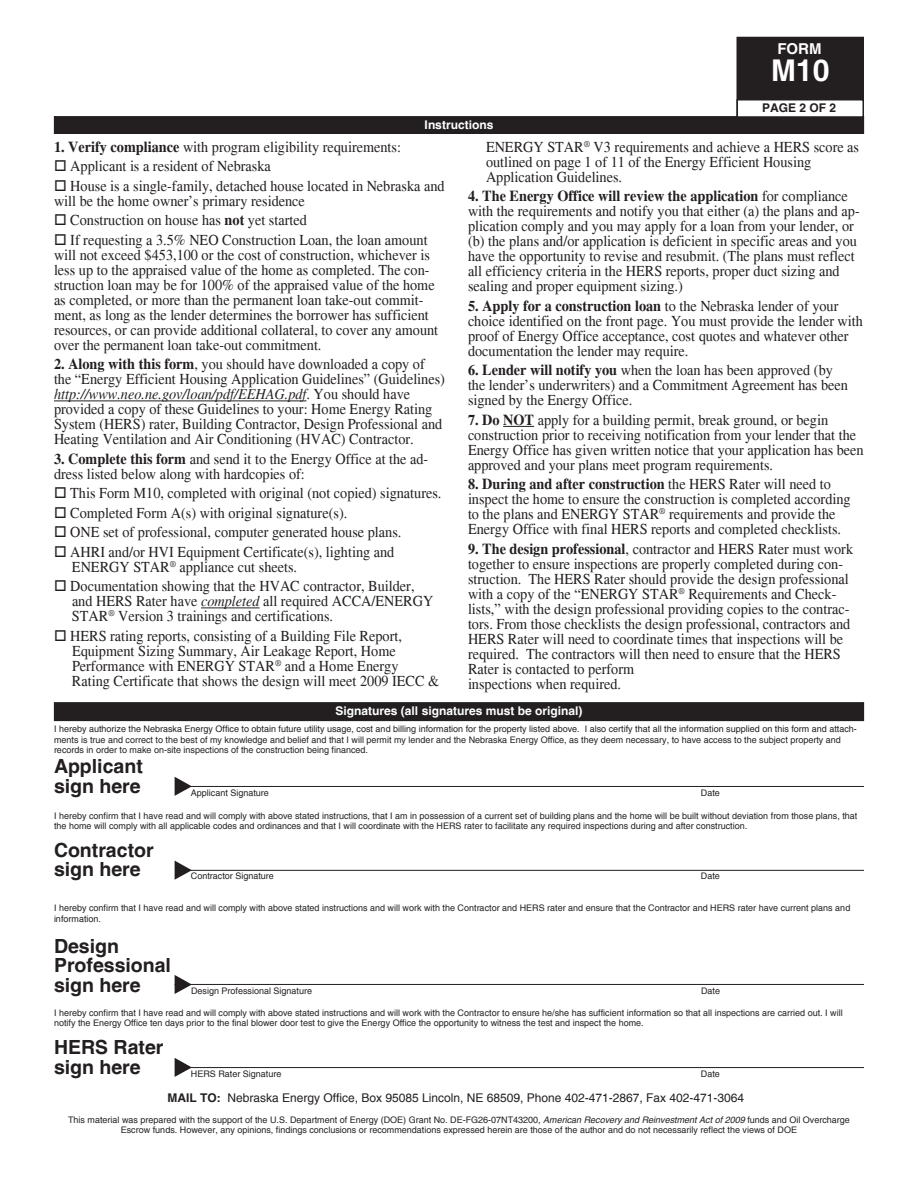
<style>
.page{position:relative;width:918px;height:1188px;background:#fff}
.page>*{position:absolute;margin:0;border:0;box-sizing:border-box;transform-origin:0 0}
.t1{font:700 30px "Helvetica";color:#fff}
.t2{font:700 19.5px/19.5px "Helvetica";color:#231f20}
.t3{font:15px/15px "Times";color:#231f20;scale:.95 1}
.t4{font:700 15px "Helvetica";color:#fff}
.t5{font:12px "Helvetica";color:#231f20}
.t6{font:700 12px "Helvetica";color:#fff}
.t7{font:700 12px "Helvetica";color:#231f20}
.t8{font:9px/10.5px "Helvetica";color:#231f20}
.s1{font-weight:700}
.s2{font-style:italic}
</style>
<div class="page">
<div style="left:54px;top:117px;width:810px;height:16px;background:#231f20"></div>
<div style="left:54px;top:116px;width:810px;height:18px;border:1px solid #231f20"></div>
<hr style="left:54px;top:401px;width:253px;height:1px;background:#231f20">
<hr style="left:201px;top:608px;width:59px;height:1px;background:#231f20">
<div style="left:54px;top:703px;width:810px;height:18px;background:#231f20"></div>
<div style="left:54px;top:702px;width:810px;height:19px;border:1px solid #231f20"></div>
<hr style="left:180px;top:786px;width:684px;height:1px;background:#231f20">
<svg style="left:175px;top:777px;width:17px;height:19px"></svg>
<hr style="left:180px;top:870px;width:684px;height:1px;background:#231f20">
<svg style="left:175px;top:861px;width:17px;height:19px"></svg>
<hr style="left:175px;top:984px;width:689px;height:1px;background:#231f20">
<svg style="left:175px;top:975px;width:16px;height:19px"></svg>
<hr style="left:180px;top:1067px;width:684px;height:1px;background:#231f20">
<svg style="left:175px;top:1058px;width:17px;height:19px"></svg>
<div style="left:737px;top:38px;width:126px;height:78px;background:#231f20"></div>
<div style="left:736px;top:37px;width:128px;height:80px;border:2px solid #231f20"></div>
<div style="left:737px;top:100px;width:126px;height:17px;background:#fff"></div>
<div style="left:736px;top:99px;width:128px;height:19px;border:2px solid #231f20"></div>
<hr style="left:503px;top:426px;width:31px;height:1px;background:#231f20">
<p class="t6" style="left:425px;top:118px;width:70px">Instructions</p>
<p class="t4" style="left:777px;top:39px;width:46px">FORM</p>
<h1 class="t1" style="left:771px;top:52px;width:60px">M10</h1>
<p class="t7" style="left:762px;top:101px;width:76px">PAGE 2 OF 2</p>
<p class="t3" style="left:54px;top:139px;width:367px"><span class="s1">1. Verify compliance</span> with program eligibility requirements:</p>
<p class="t3" style="left:54px;top:159px;width:230px">□ Applicant is a resident of Nebraska</p>
<p class="t3" style="left:54px;top:178px;width:413px">□ House is a single-family, detached house located in Nebraska and will be the home owner’s primary residence</p>
<p class="t3" style="left:54px;top:213px;width:268px">□ Construction on house has <span class="s1">not</span> yet started</p>
<p class="t3" style="left:54px;top:232px;width:406px">□ If requesting a 3.5% NEO Construction Loan, the loan amount will not exceed $453,100 or the cost of construction, whichever is less up to the appraised value of the home as completed. The con&shy;struction loan may be for 100% of the appraised value of the home as completed, or more than the permanent loan take-out commit&shy;ment, as long as the lender determines the borrower has sufficient resources, or can provide additional collateral, to cover any amount over the permanent loan take-out commitment.</p>
<p class="t3" style="left:54px;top:357px;width:413px"><span class="s1">2. Along with this form</span>, you should have downloaded a copy of the “Energy Efficient Housing Application Guidelines” (Guidelines) <span class="s2">http://www.neo.ne.gov/loan/pdf/EEHAG.pdf</span>. You should have provided a copy of these Guidelines to your: Home Energy Rating System (HERS) rater, Building Contractor, Design Professional and Heating Ventilation and Air Conditioning (HVAC) Contractor.</p>
<p class="t3" style="left:54px;top:451px;width:396px"><span class="s1">3. Complete this form</span> and send it to the Energy Office at the ad&shy;dress listed below along with hardcopies of:</p>
<p class="t3" style="left:54px;top:486px;width:409px">□ This Form M10, completed with original (not copied) signatures.</p>
<p class="t3" style="left:54px;top:505px;width:310px">□ Completed Form A(s) with original signature(s).</p>
<p class="t3" style="left:54px;top:525px;width:367px">□ ONE set of professional, computer generated house plans.</p>
<p class="t3" style="left:72px;top:544px;width:341px;text-indent:-18px">□ AHRI and/or HVI Equipment Certificate(s), lighting and<br>ENERGY STAR<sup>®</sup> appliance cut sheets.</p>
<p class="t3" style="left:72px;top:579px;width:382px;text-indent:-18px">□ Documentation showing that the HVAC contractor, Builder, and HERS Rater have <span class="s2">completed</span> all required ACCA/ENERGY<br>STAR<sup>®</sup> Version 3 trainings and certifications.</p>
<p class="t3" style="left:72px;top:628px;width:388px;text-indent:-18px">□ HERS rating reports, consisting of a Building File Report, Equipment Sizing Summary, Air Leakage Report, Home Performance with ENERGY STAR<sup>®</sup> and a Home Energy Rating Certificate that shows the design will meet 2009 IECC &amp;</p>
<p class="t6" style="left:336px;top:704px;width:248px">Signatures (all signatures must be original)</p>
<p class="t8" style="left:54px;top:724px;width:804px">I hereby authorize the Nebraska Energy Office to obtain future utility usage, cost and billing information for the property listed above. I also certify that all the information supplied on this form and attach&shy;ments is true and correct to the best of my knowledge and belief and that I will permit my lender and the Nebraska Energy Office, as they deem necessary, to have access to the subject property and records in order to make on-site inspections of the construction being financed.</p>
<h2 class="t2" style="left:54px;top:756px;width:90px">Applicant sign here</h2>
<p class="t3" style="left:486px;top:139px;width:394px">ENERGY STAR<sup>®</sup> V3 requirements and achieve a HERS score as outlined on page 1 of 11 of the Energy Efficient Housing<br>Application Guidelines.</p>
<p class="t3" style="left:468px;top:189px;width:414px"><span class="s1">4. The Energy Office will review the application</span> for compliance with the requirements and notify you that either (a) the plans and ap&shy;plication comply and you may apply for a loan from your lender, or (b) the plans and/or application is deficient in specific areas and you have the opportunity to revise and resubmit. (The plans must reflect all efficiency criteria in the HERS reports, proper duct sizing and sealing and proper equipment sizing.)</p>
<p class="t3" style="left:468px;top:298px;width:417px"><span class="s1">5. Apply for a construction loan</span> to the Nebraska lender of your choice identified on the front page. You must provide the lender with proof of Energy Office acceptance, cost quotes and whatever other documentation the lender may require.</p>
<p class="t3" style="left:468px;top:363px;width:401px"><span class="s1">6. Lender will notify you</span> when the loan has been approved (by the lender’s underwriters) and a Commitment Agreement has been signed by the Energy Office.</p>
<p class="t3" style="left:468px;top:412px;width:418px"><span class="s1">7. Do NOT</span> apply for a building permit, break ground, or begin construction prior to receiving notification from your lender that the Energy Office has given written notice that your application has been approved and your plans meet program requirements.</p>
<p class="t3" style="left:468px;top:477px;width:404px"><span class="s1">8. During and after construction</span> the HERS Rater will need to inspect the home to ensure the construction is completed according to the plans and ENERGY STAR<sup>®</sup> requirements and provide the Energy Office with final HERS reports and completed checklists.</p>
<p class="t3" style="left:468px;top:541px;width:407px"><span class="s1">9. The design professional</span>, contractor and HERS Rater must work together to ensure inspections are properly completed during con&shy;struction. The HERS Rater should provide the design professional with a copy of the “ENERGY STAR<sup>®</sup> Requirements and Check&shy;lists,” with the design professional providing copies to the contrac&shy;tors. From those checklists the design professional, contractors and HERS Rater will need to coordinate times that inspections will be required. The contractors will then need to ensure that the HERS Rater is contacted to perform<br>inspections when required.</p>
<p class="t8" style="left:191px;top:788px;width:80px">Applicant Signature</p>
<p class="t8" style="left:701px;top:788px;width:21px">Date</p>
<p class="t8" style="left:54px;top:810px;width:805px">I hereby confirm that I have read and will comply with above stated instructions, that I am in possession of a current set of building plans and the home will be built without deviation from those plans, that the home will comply with all applicable codes and ordinances and that I will coordinate with the HERS rater to facilitate any required inspections during and after construction.</p>
<h2 class="t2" style="left:54px;top:840px;width:101px">Contractor sign here</h2>
<p class="t8" style="left:191px;top:871px;width:85px">Contractor Signature</p>
<p class="t8" style="left:701px;top:871px;width:21px">Date</p>
<p class="t8" style="left:54px;top:903px;width:798px">I hereby confirm that I have read and will comply with above stated instructions and will work with the Contractor and HERS rater and ensure that the Contractor and HERS rater have current plans and information.</p>
<h2 class="t2" style="left:54px;top:936px;width:119px">Design<br>Professional sign here</h2>
<p class="t8" style="left:191px;top:986px;width:123px">Design Professional Signature</p>
<p class="t8" style="left:701px;top:986px;width:21px">Date</p>
<p class="t8" style="left:54px;top:1008px;width:790px">I hereby confirm that I have read and will comply with above stated instructions and will work with the Contractor to ensure he/she has sufficient information so that all inspections are carried out. I will notify the Energy Office ten days prior to the final blower door test to give the Energy Office the opportunity to witness the test and inspect the home.</p>
<h2 class="t2" style="left:54px;top:1037px;width:111px">HERS Rater sign here</h2>
<p class="t8" style="left:191px;top:1068px;width:92px">HERS Rater Signature</p>
<p class="t8" style="left:701px;top:1068px;width:21px">Date</p>
<p class="t5" style="left:167px;top:1091px;width:578px"><span class="s1">MAIL TO:</span> Nebraska Energy Office, Box 95085 Lincoln, NE 68509, Phone 402-471-2867, Fax 402-471-3064</p>
<p class="t8" style="left:68px;top:1114px;width:783px;text-align:center">This material was prepared with the support of the U.S. Department of Energy (DOE) Grant No. DE-FG26-07NT43200, <span class="s2">American Recovery and Reinvestment Act of 2009</span> funds and Oil Overcharge<br>Escrow funds. However, any opinions, findings conclusions or recommendations expressed herein are those of the author and do not necessarily reflect the views of DOE</p>
</div>
